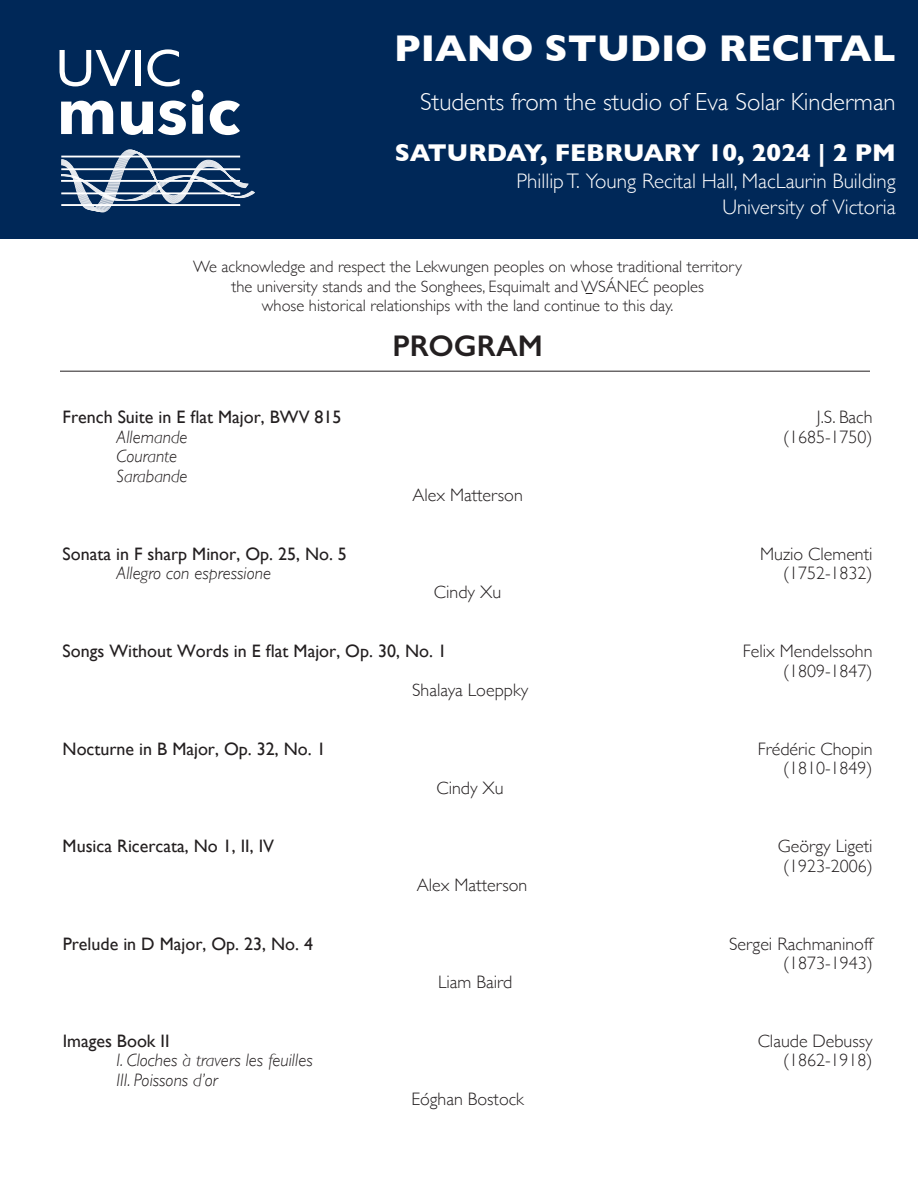
<style>
.page{position:relative;width:918px;height:1188px;background:#fff}
.page>*{position:absolute;margin:0;border:0;box-sizing:border-box;transform-origin:0 0}
.t1{font:49.65px "Azo Sans";color:#fff;scale:1.09 1}
.t2{font:700 37.95px "Gill Sans";color:#fff}
.t3{font:600 30px "Gill Sans";color:#231f20}
.t4{font:300 24.75px "Gill Sans";color:#fff}
.t5{font:700 24.75px "Gill Sans";color:#fff}
.t6{font:300 21px/26.4px "Gill Sans";color:#fff;text-align:right}
.t7{font:300 18px/19.5px "Gill Sans";color:#231f20;text-align:right}
.t8{font:18px "Gill Sans";color:#231f20}
.t9{font:italic 300 18px/19.5px "Gill Sans";color:#231f20}
.t10{font:300 16.5px/19.5px "Gill Sans";color:#231f20;text-align:center}
</style>
<div class="page">
<div style="left:0;top:0;width:918px;height:238px;background:#002858"></div>
<svg style="left:61px;top:101px;width:52px;height:33px"></svg>
<svg style="left:121px;top:101px;width:65px;height:34px"></svg>
<svg style="left:192px;top:104px;width:11px;height:30px"></svg>
<svg style="left:210px;top:101px;width:30px;height:34px"></svg>
<div style="left:192px;top:90px;width:11px;height:12px;background:#fff;border-radius:50%"></div>
<svg style="left:61px;top:149px;width:194px;height:63px"></svg>
<hr style="left:60px;top:371px;width:810px;height:1px;background:#231f20">
<h1 class="t1" style="left:56px;top:36px;width:118px">UVIC</h1>
<h2 class="t2" style="left:394px;top:18px;width:503px">PIANO STUDIO RECITAL</h2>
<h3 class="t4" style="left:420px;top:83px;width:477px">Students from the studio of Eva Solar Kinderman</h3>
<h3 class="t5" style="left:395px;top:133px;width:503px">SATURDAY, FEBRUARY 10, 2024 | 2 PM</h3>
<p class="t6" style="left:517px;top:167px;width:381px">Phillip T. Young Recital Hall, MacLaurin Building<br>University of Victoria</p>
<p class="t10" style="left:193px;top:256px;width:550px">We acknowledge and respect the Lekwungen peoples on whose traditional territory the university stands and the Songhees, Esquimalt and WSÁNEĆ peoples<br>whose historical relationships with the land continue to this day.</p>
<h3 class="t3" style="left:392px;top:328px;width:152px">PROGRAM</h3>
<p class="t8" style="left:63px;top:406px;width:280px">French Suite in E flat Major, BWV 815</p>
<p class="t7" style="left:817px;top:407px;width:57px">J.S. Bach</p>
<p class="t9" style="left:117px;top:427px;width:72px">Allemande</p>
<p class="t7" style="left:783px;top:426px;width:91px">(1685-1750)</p>
<p class="t9" style="left:117px;top:446px;width:73px">Courante<br>Sarabande</p>
<p class="t7" style="left:412px;top:485px;width:112px">Alex Matterson</p>
<p class="t8" style="left:63px;top:543px;width:286px">Sonata in F sharp Minor, Op. 25, No. 5</p>
<p class="t7" style="left:760px;top:543px;width:114px">Muzio Clementi</p>
<p class="t9" style="left:117px;top:563px;width:156px">Allegro con espressione</p>
<p class="t7" style="left:783px;top:563px;width:91px">(1752-1832)</p>
<p class="t7" style="left:434px;top:582px;width:69px">Cindy Xu</p>
<p class="t8" style="left:63px;top:640px;width:386px">Songs Without Words in E flat Major, Op. 30, No. 1</p>
<p class="t7" style="left:743px;top:641px;width:131px">Felix Mendelssohn (1809-1847)</p>
<p class="t7" style="left:412px;top:680px;width:118px">Shalaya Loeppky</p>
<p class="t8" style="left:63px;top:738px;width:265px">Nocturne in B Major, Op. 32, No. 1</p>
<p class="t7" style="left:758px;top:738px;width:116px">Frédéric Chopin (1810-1849)</p>
<p class="t7" style="left:437px;top:777px;width:69px">Cindy Xu</p>
<p class="t8" style="left:63px;top:835px;width:213px">Musica Ricercata, No 1, II, IV</p>
<p class="t7" style="left:778px;top:836px;width:96px;text-align:left">Geörgy Ligeti (1923-2006)</p>
<p class="t7" style="left:417px;top:875px;width:112px">Alex Matterson</p>
<p class="t8" style="left:63px;top:933px;width:252px">Prelude in D Major, Op. 23, No. 4</p>
<p class="t7" style="left:729px;top:933px;width:145px">Sergei Rachmaninoff (1873-1943)</p>
<p class="t7" style="left:438px;top:972px;width:76px">Liam Baird</p>
<p class="t8" style="left:63px;top:1030px;width:108px">Images Book II</p>
<p class="t7" style="left:758px;top:1031px;width:116px">Claude Debussy</p>
<p class="t9" style="left:117px;top:1051px;width:198px">I. Cloches à travers les feuilles</p>
<p class="t7" style="left:783px;top:1050px;width:91px">(1862-1918)</p>
<p class="t9" style="left:117px;top:1070px;width:103px">III. Poissons d’or</p>
<p class="t7" style="left:411px;top:1089px;width:114px">Eóghan Bostock</p>
</div>
